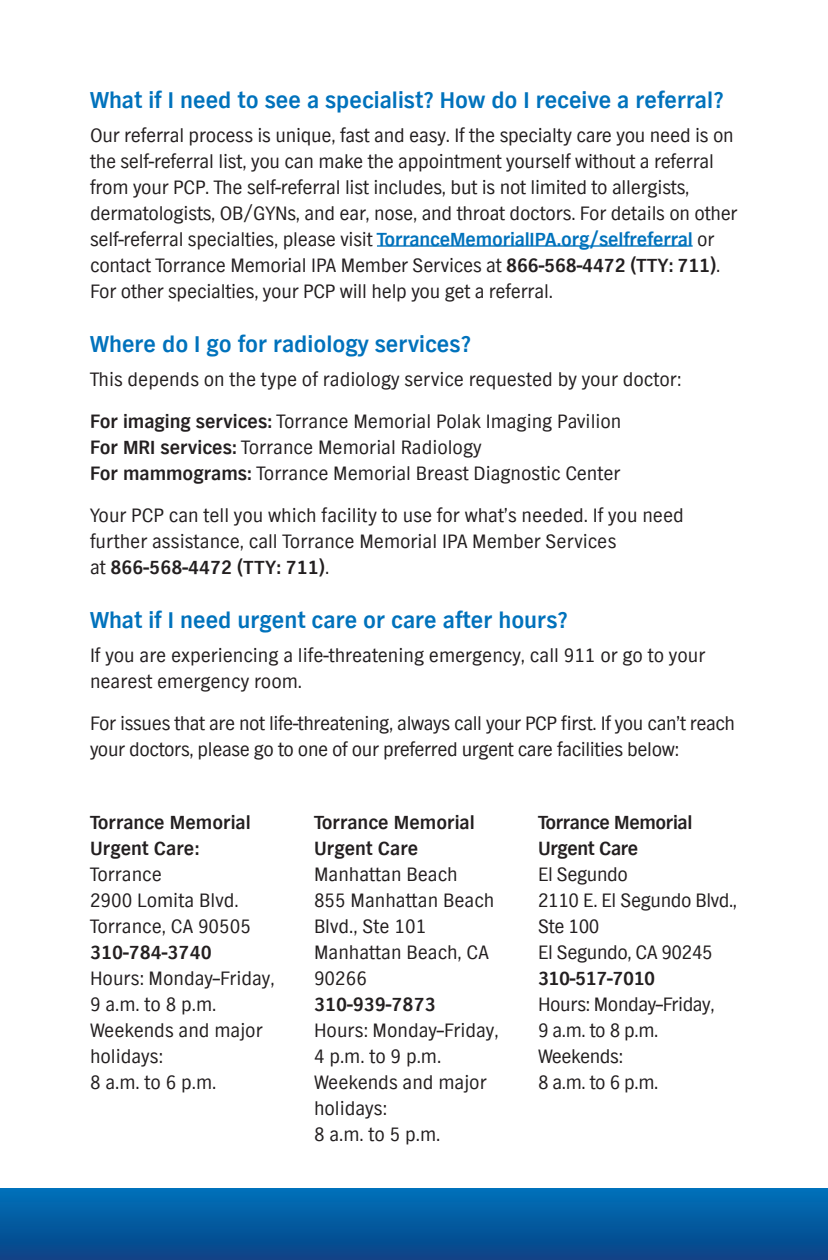
<style>
.page{position:relative;width:828px;height:1260px;background:#fff}
.page>*{position:absolute;margin:0;border:0;box-sizing:border-box;transform-origin:0 0}
.Vivity_subhead{font:700 24px "TV Nord EF";color:#0072bc}
.Vivity_Body_copy{font:20px/26px "TV Nord EF";letter-spacing:-.005em;color:#231f20}
.Vivity_Body_copy-2{font:700 20px/26px "TV Nord EF";letter-spacing:-.02em;color:#231f20}
.s1{font-weight:700;color:#0072bc}
.s2{font-weight:700}
</style>
<div class="page">
<hr style="left:377px;top:245px;width:316px;height:2px;background:#0072bc">
<div style="left:0;top:1188px;width:828px;height:72px;background:linear-gradient(to bottom,#0071ba,#0b4386)"></div>
<p class="Vivity_subhead" style="left:90px;top:86px;width:635px">What if I need to see a specialist? How do I receive a referral?</p>
<p class="Vivity_Body_copy" style="left:90px;top:123px;width:649px">Our referral process is unique, fast and easy. If the specialty care you need is on the self-referral list, you can make the appointment yourself without a referral from your PCP. The self-referral list includes, but is not limited to allergists, dermatologists, OB/GYNs, and ear, nose, and throat doctors. For details on other self-referral specialties, please visit <span class="s1">TorranceMemorialIPA.org/selfreferral</span> or contact Torrance Memorial IPA Member Services at <span class="s2">866-568-4472 (TTY: 711)</span>.<br>For other specialties, your PCP will help you get a referral.</p>
<p class="Vivity_subhead" style="left:90px;top:330px;width:382px">Where do I go for radiology services?</p>
<p class="Vivity_Body_copy" style="left:90px;top:367px;width:593px">This depends on the type of radiology service requested by your doctor:</p>
<p class="Vivity_Body_copy" style="left:90px;top:409px;width:533px"><span class="s2">For imaging services:</span> Torrance Memorial Polak Imaging Pavilion<br><span class="s2">For MRI services:</span> Torrance Memorial Radiology<br><span class="s2">For mammograms:</span> Torrance Memorial Breast Diagnostic Center</p>
<p class="Vivity_Body_copy" style="left:90px;top:503px;width:595px">Your PCP can tell you which facility to use for what’s needed. If you need further assistance, call Torrance Memorial IPA Member Services<br>at <span class="s2">866-568-4472 (TTY: 711)</span>.</p>
<p class="Vivity_subhead" style="left:90px;top:606px;width:479px">What if I need urgent care or care after hours?</p>
<p class="Vivity_Body_copy" style="left:90px;top:643px;width:617px">If you are experiencing a life-threatening emergency, call 911 or go to your nearest emergency room.</p>
<p class="Vivity_Body_copy" style="left:90px;top:711px;width:647px">For issues that are not life-threatening, always call your PCP first. If you can’t reach your doctors, please go to one of our preferred urgent care facilities below:</p>
<p class="Vivity_Body_copy" style="left:90px;top:810px;width:186px"><span class="s2">Torrance Memorial<br>Urgent Care:<br></span>Torrance<br>2900 Lomita Blvd.<br>Torrance, CA 90505<br><span class="s2">310-784-3740<br></span>Hours: Monday–Friday,<br>9 a.m. to 8 p.m.<br>Weekends and major holidays:<br>8 a.m. to 6 p.m.</p>
<p class="Vivity_Body_copy" style="left:314px;top:810px;width:186px"><span class="s2">Torrance Memorial<br>Urgent Care<br></span>Manhattan Beach<br>855 Manhattan Beach<br>Blvd., Ste 101<br>Manhattan Beach, CA<br>90266<br><span class="s2">310-939-7873<br></span>Hours: Monday–Friday,<br>4 p.m. to 9 p.m.<br>Weekends and major holidays:<br>8 a.m. to 5 p.m.</p>
<p class="Vivity_Body_copy-2" style="left:538px;top:810px;width:156px">Torrance Memorial<br>Urgent Care</p>
<p class="Vivity_Body_copy" style="left:538px;top:862px;width:91px">El Segundo</p>
<p class="Vivity_Body_copy" style="left:538px;top:888px;width:201px">2110 E. El Segundo Blvd.,<br>Ste 100</p>
<p class="Vivity_Body_copy" style="left:538px;top:940px;width:176px">El Segundo, CA 90245</p>
<p class="Vivity_Body_copy-2" style="left:538px;top:966px;width:119px">310-517-7010</p>
<p class="Vivity_Body_copy" style="left:538px;top:992px;width:178px">Hours: Monday–Friday,<br>9 a.m. to 8 p.m.</p>
<p class="Vivity_Body_copy" style="left:538px;top:1044px;width:122px">Weekends:<br>8 a.m. to 6 p.m.</p>
</div>
